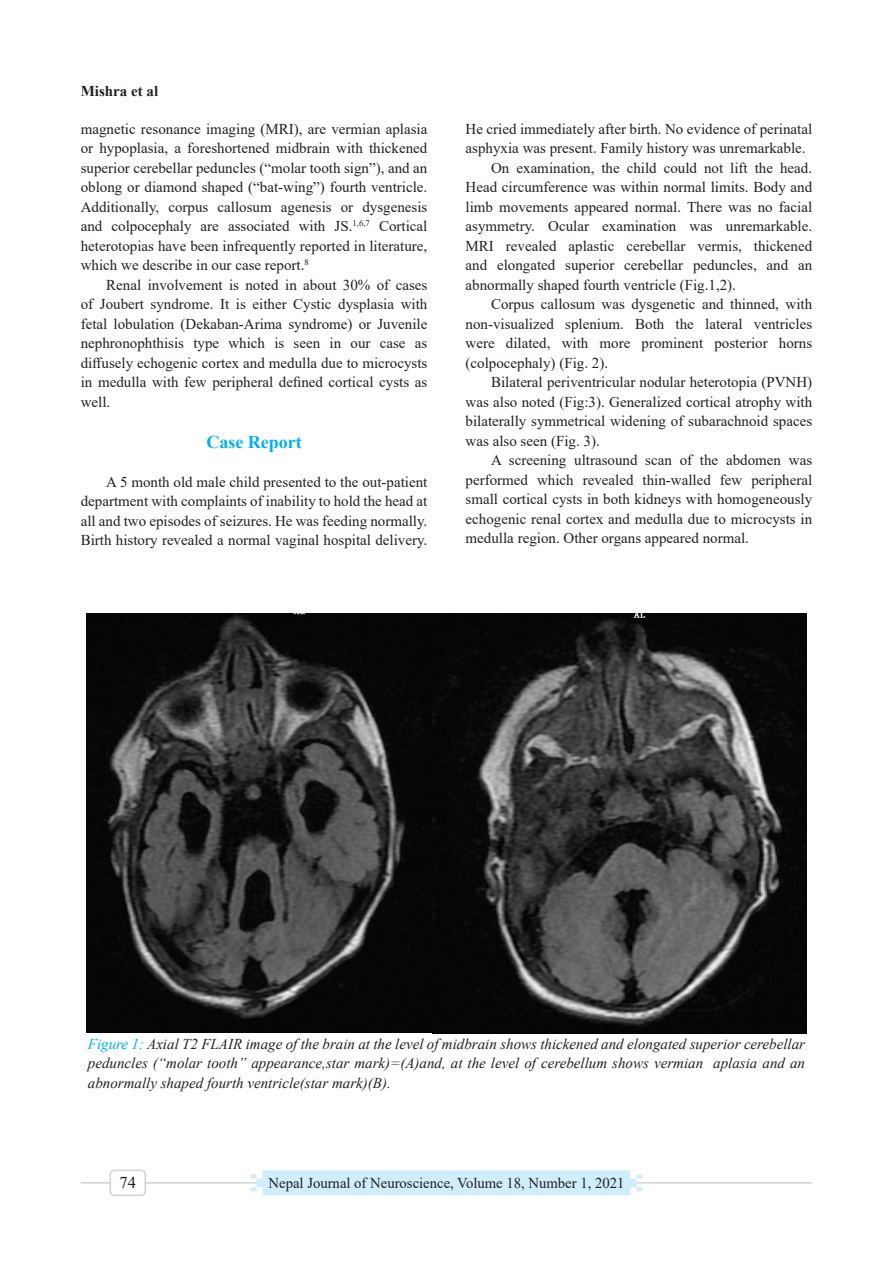
<style>
.page{position:relative;width:893px;height:1263px;background:#fff}
.page>*{position:absolute;margin:0;border:0;box-sizing:border-box;transform-origin:0 0}
.t1{font:700 18px "Times New Roman";color:#00aeef}
.t2{font:16.5px "Times New Roman";color:#231f20}
.t3{font:15px/19.5px "Times New Roman";color:#231f20;text-align:justify}
.t4{font:italic 15px/19.5px "Times New Roman";color:#231f20;text-align:justify}
.t5{font:700 15px "Times New Roman";color:#231f20}
.s1{color:#00aeef}
</style>
<div class="page">
<hr style="left:81px;top:1182px;width:731px;height:1px;background:#d1d2d4">
<svg style="left:244px;top:1170px;width:404px;height:25px;background:#d2eefb"></svg>
<div style="left:110px;top:1170px;width:35px;height:25px;background:#fff;border-radius:4px"></div>
<div style="left:110px;top:1169px;width:36px;height:27px;border:2px solid #d1d2d4;border-radius:4px"></div>
<img style="left:86px;top:614px;width:721px;height:419px">
<p class="t5" style="left:81px;top:80px;width:79px">Mishra et al</p>
<p class="t3" style="left:81px;top:118px;width:348px">magnetic resonance imaging (MRI), are vermian aplasia or hypoplasia, a foreshortened midbrain with thickened superior cerebellar peduncles (“molar tooth sign”), and an oblong or diamond shaped (“bat-wing”) fourth ventricle.<br>Additionally, corpus callosum agenesis or dysgenesis and colpocephaly are associated with JS.<sup>1,6,7</sup> Cortical heterotopias have been infrequently reported in literature, which we describe in our case report.<sup>8</sup></p>
<p class="t3" style="left:81px;top:274px;width:348px;text-indent:26px">Renal involvement is noted in about 30% of cases of Joubert syndrome. It is either Cystic dysplasia with fetal lobulation (Dekaban-Arima syndrome) or Juvenile nephronophthisis type which is seen in our case as diffusely echogenic cortex and medulla due to microcysts in medulla with few peripheral defined cortical cysts as well.</p>
<p class="t1" style="left:206px;top:429px;width:97px">Case Report</p>
<p class="t3" style="left:81px;top:472px;width:348px;text-indent:26px">A 5 month old male child presented to the out-patient department with complaints of inability to hold the head at all and two episodes of seizures. He was feeding normally.<br>Birth history revealed a normal vaginal hospital delivery.</p>
<p class="t3" style="left:466px;top:118px;width:348px">He cried immediately after birth. No evidence of perinatal</p>
<p class="t3" style="left:466px;top:138px;width:341px">asphyxia was present. Family history was unremarkable.</p>
<p class="t3" style="left:491px;top:157px;width:323px">On examination, the child could not lift the head.</p>
<p class="t3" style="left:466px;top:177px;width:348px">Head circumference was within normal limits. Body and</p>
<p class="t3" style="left:466px;top:196px;width:348px">limb movements appeared normal. There was no facial</p>
<p class="t3" style="left:466px;top:216px;width:348px">asymmetry. Ocular examination was unremarkable.</p>
<p class="t3" style="left:466px;top:235px;width:348px">MRI revealed aplastic cerebellar vermis, thickened</p>
<p class="t3" style="left:466px;top:255px;width:348px">and elongated superior cerebellar peduncles, and an</p>
<p class="t3" style="left:466px;top:274px;width:272px">abnormally shaped fourth ventricle (Fig.1,2).</p>
<p class="t3" style="left:491px;top:294px;width:323px">Corpus callosum was dysgenetic and thinned, with</p>
<p class="t3" style="left:466px;top:313px;width:348px">non-visualized splenium. Both the lateral ventricles</p>
<p class="t3" style="left:466px;top:333px;width:348px">were dilated, with more prominent posterior horns</p>
<p class="t3" style="left:466px;top:352px;width:144px">(colpocephaly) (Fig. 2).</p>
<p class="t3" style="left:491px;top:372px;width:323px">Bilateral periventricular nodular heterotopia (PVNH)</p>
<p class="t3" style="left:466px;top:391px;width:348px">was also noted (Fig:3). Generalized cortical atrophy with</p>
<p class="t3" style="left:466px;top:411px;width:348px">bilaterally symmetrical widening of subarachnoid spaces</p>
<p class="t3" style="left:466px;top:430px;width:136px">was also seen (Fig. 3).</p>
<p class="t3" style="left:491px;top:450px;width:322px">A screening ultrasound scan of the abdomen was</p>
<p class="t3" style="left:466px;top:469px;width:348px">performed which revealed thin-walled few peripheral</p>
<p class="t3" style="left:466px;top:489px;width:348px">small cortical cysts in both kidneys with homogeneously</p>
<p class="t3" style="left:466px;top:508px;width:348px">echogenic renal cortex and medulla due to microcysts in</p>
<p class="t3" style="left:466px;top:528px;width:285px">medulla region. Other organs appeared normal.</p>
<p class="t4" style="left:88px;top:1034px;width:719px"><span class="s1">Figure 1:</span> Axial T2 FLAIR image of the brain at the level of midbrain shows thickened and elongated superior cerebellar peduncles (“molar tooth” appearance,star mark)=(A)and, at the level of cerebellum shows vermian aplasia and an abnormally shaped fourth ventricle(star mark)(B).</p>
<p class="t2" style="left:120px;top:1171px;width:18px">74</p>
<p class="t3" style="left:269px;top:1173px;width:357px">Nepal Journal of Neuroscience, Volume 18, Number 1, 2021</p>
</div>
